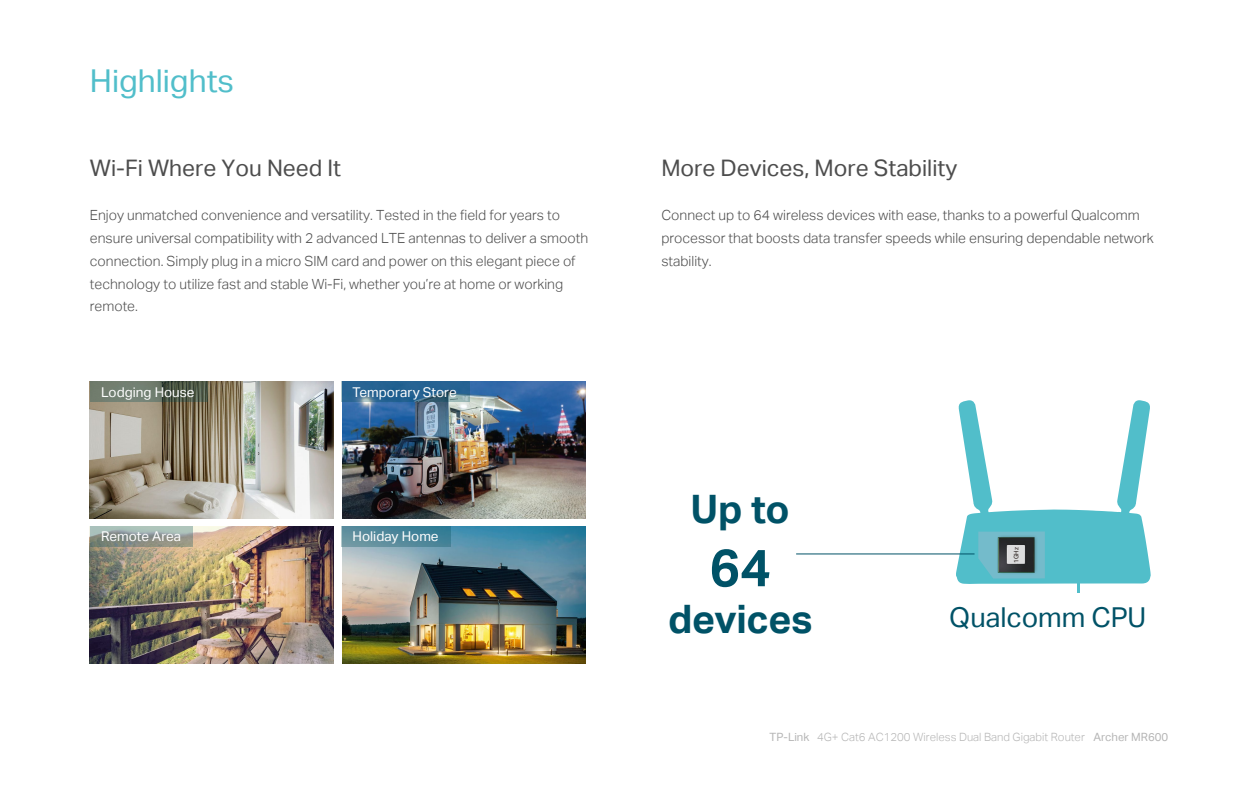
<style>
.page{position:relative;width:1260px;height:788px;background:#fff}
.page>*{position:absolute;margin:0;border:0;box-sizing:border-box;transform-origin:0 0}
.t1{font:52.24px "TP Link Aktiv Bold";color:#005267}
.t2{font:39.2px "TP Link Aktiv Bold";letter-spacing:-.01em;color:#005267}
.t3{font:31.5px "TP Link Aktiv Regular";color:#51beca}
.t4{font:27.39px "TP Link Aktiv Regular";letter-spacing:-.005em;color:#005267}
.t5{font:22.75px "TP Link Aktiv Regular";color:#4d4d4d}
.t6{font:14px/22.8px "TP Link Aktiv Light";color:#4d4d4d}
.t7{font:13.47px "TP Link Aktiv Regular";color:#fff}
.t8{font:11.38px "TP Link Aktiv Light";color:#b5b5b5}
.t9{font:6.3px "TP Link Aktiv Regular";color:#221815}
.s1{font-family:"TP Link Aktiv Regular"}
</style>
<div class="page">
<img style="left:90px;top:526px;width:244px;height:137px">
<img style="left:90px;top:382px;width:244px;height:136px">
<img style="left:342px;top:526px;width:244px;height:137px">
<img style="left:342px;top:382px;width:244px;height:136px">
<svg style="left:90px;top:382px;width:118px;height:20px;background:#626e5f"></svg>
<svg style="left:342px;top:382px;width:128px;height:20px;background:#2f6891"></svg>
<svg style="left:90px;top:526px;width:103px;height:20px;background:#939f97"></svg>
<svg style="left:342px;top:526px;width:109px;height:20px;background:#4e879a"></svg>
<hr style="left:1077px;top:574px;width:3px;height:19px;background:#51beca">
<svg style="left:956px;top:400px;width:195px;height:184px"></svg>
<img style="left:992px;top:522px;width:57px;height:62px">
<div style="left:1008px;top:545px;width:17px;height:18px;background:#dcdcdd"></div>
<hr style="left:796px;top:553px;width:179px;height:1px;background:#005267">
<h3 class="t3" style="left:90px;top:62px;width:146px">Highlights</h3>
<h3 class="t5" style="left:90px;top:154px;width:253px">Wi-Fi Where You Need It</h3>
<p class="t6" style="left:90px;top:204px;width:500px">Enjoy unmatched convenience and versatility. Tested in the field for years to ensure universal compatibility with 2 advanced LTE antennas to deliver a smooth connection. Simply plug in a micro SIM card and power on this elegant piece of technology to utilize fast and stable Wi-Fi, whether you’re at home or working remote.</p>
<p class="t7" style="left:101px;top:384px;width:95px">Lodging House</p>
<p class="t7" style="left:101px;top:528px;width:82px">Remote Area</p>
<p class="t7" style="left:353px;top:384px;width:106px">Temporary Store</p>
<p class="t7" style="left:353px;top:528px;width:88px">Holiday Home</p>
<h3 class="t5" style="left:661px;top:154px;width:297px">More Devices, More Stability</h3>
<p class="t6" style="left:661px;top:204px;width:494px">Connect up to 64 wireless devices with ease, thanks to a powerful Qualcomm processor that boosts data transfer speeds while ensuring dependable network stability.</p>
<h2 class="t2" style="left:691px;top:487px;width:100px">Up to</h2>
<h1 class="t1" style="left:709px;top:537px;width:63px">64</h1>
<h2 class="t2" style="left:668px;top:596px;width:146px">devices</h2>
<h3 class="t4" style="left:949px;top:601px;width:199px">Qualcomm CPU</h3>
<p class="t9" style="left:1012px;top:563px;width:17px;rotate:-90deg">1GHz</p>
<p class="t8" style="left:770px;top:730px;width:400px"><span class="s1">TP-Link</span> 4G+ Cat6 AC1200 Wireless Dual Band Gigabit Router <span class="s1">Archer MR600</span></p>
</div>
